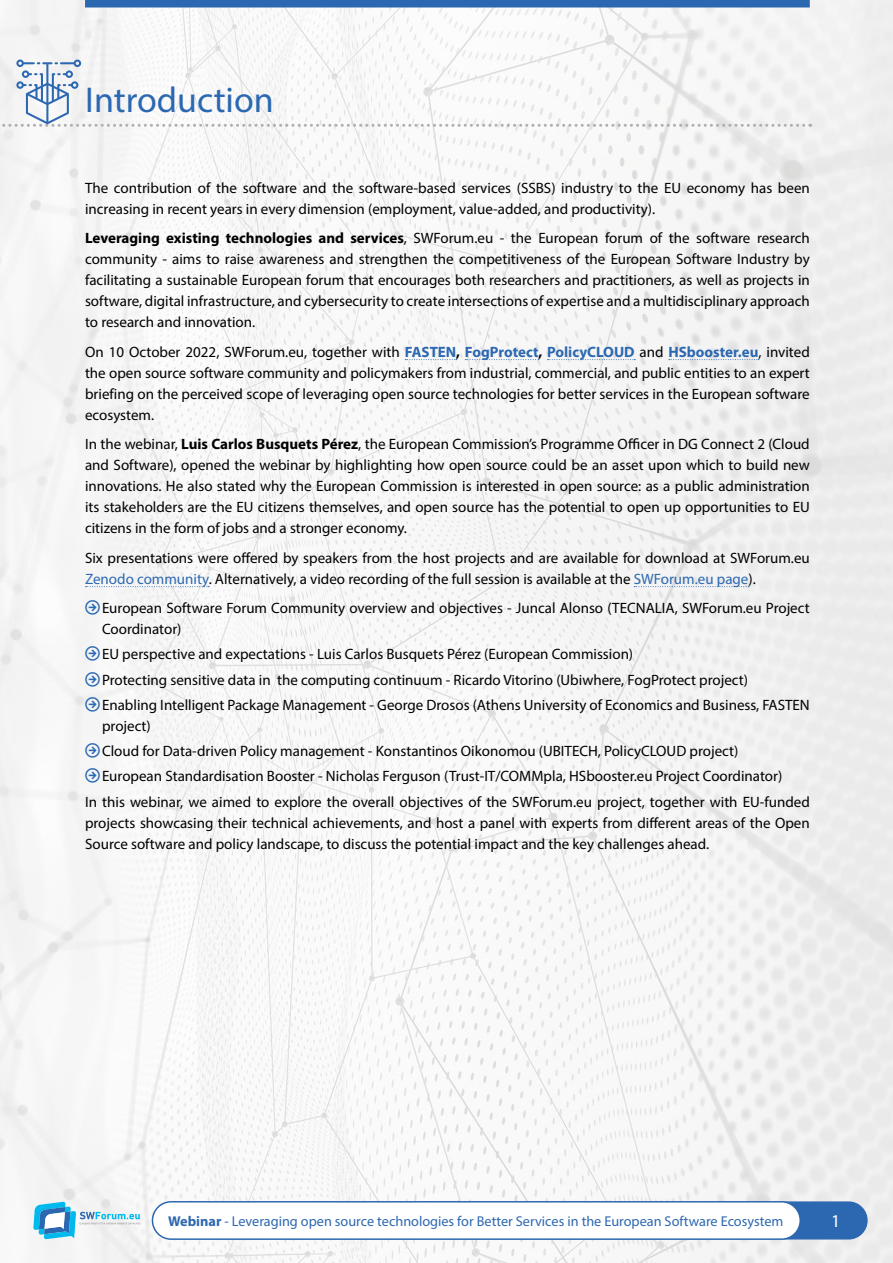
<style>
.page{position:relative;width:893px;height:1263px;background:#fff}
.page>*{position:absolute;margin:0;border:0;box-sizing:border-box;transform-origin:0 0}
.t1{font:36px "Myriad Pro";color:#2c68b1}
.t2{font:18px "Myriad Pro";color:#fff}
.t3{font:15px/21px "Myriad Pro";color:#000}
.t4{font:14.25px "Myriad Pro";color:#2c68b1}
.s1{font-weight:700}
.s2{font-weight:700;color:#2c68b1}
.s3{color:#2c68b1}
</style>
<div class="page">
<img style="left:0;top:0;width:893px;height:1263px">
<div style="left:85px;top:0;width:725px;height:8px;background:#2c68b1"></div>
<div style="left:768px;top:1202px;width:99px;height:37px;background:#2c68b1;border-radius:18px"></div>
<div style="left:767px;top:1201px;width:101px;height:38px;border:2px solid #2c68b1;border-radius:18px"></div>
<svg style="left:33px;top:1201px;width:107px;height:38px"></svg>
<div style="left:152px;top:1202px;width:648px;height:37px;background:#fff;border-radius:19px"></div>
<div style="left:152px;top:1201px;width:649px;height:39px;border:2px solid #2c68b1;border-radius:19px"></div>
<svg style="left:405px;top:359px;width:52px;height:1px"></svg>
<svg style="left:465px;top:359px;width:74px;height:1px"></svg>
<svg style="left:548px;top:359px;width:87px;height:1px"></svg>
<svg style="left:669px;top:359px;width:90px;height:1px"></svg>
<svg style="left:85px;top:586px;width:124px;height:1px"></svg>
<svg style="left:634px;top:586px;width:115px;height:1px"></svg>
<svg style="left:0;top:60px;width:804px;height:67px"></svg>
<svg style="left:85px;top:600px;width:15px;height:15px"></svg>
<svg style="left:85px;top:646px;width:15px;height:15px"></svg>
<svg style="left:85px;top:672px;width:15px;height:14px"></svg>
<svg style="left:85px;top:697px;width:15px;height:14px"></svg>
<svg style="left:85px;top:743px;width:15px;height:15px"></svg>
<svg style="left:85px;top:768px;width:15px;height:15px"></svg>
<h1 class="t1" style="left:85px;top:78px;width:190px">Introduction</h1>
<p class="t3" style="left:85px;top:177px;width:726px">The contribution of the software and the software-based services (SSBS) industry to the EU economy has been increasing in recent years in every dimension (employment, value-added, and productivity).</p>
<p class="t3" style="left:85px;top:227px;width:726px;text-align:justify"><span class="s1">Leveraging existing technologies and services</span>, SWForum.eu - the European forum of the software research community - aims to raise awareness and strengthen the competitiveness of the European Software Industry by facilitating a sustainable European forum that encourages both researchers and practitioners, as well as projects in software, digital infrastructure, and cybersecurity to create intersections of expertise and a multidisciplinary approach to research and innovation.</p>
<p class="t3" style="left:85px;top:341px;width:726px;text-align:justify">On 10 October 2022, SWForum.eu, together with <span class="s2">FASTEN</span><span class="s1">,</span> <span class="s2">FogProtect</span><span class="s1">,</span> <span class="s2">PolicyCLOUD</span> and <span class="s2">HSbooster.eu</span>, invited the open source software community and policymakers from industrial, commercial, and public entities to an expert briefing on the perceived scope of leveraging open source technologies for better services in the European software ecosystem.</p>
<p class="t3" style="left:85px;top:433px;width:726px;text-align:justify">In the webinar, <span class="s1">Luis Carlos Busquets Pérez</span>, the European Commission’s Programme Officer in DG Connect 2 (Cloud and Software), opened the webinar by highlighting how open source could be an asset upon which to build new innovations. He also stated why the European Commission is interested in open source: as a public administration its stakeholders are the EU citizens themselves, and open source has the potential to open up opportunities to EU citizens in the form of jobs and a stronger economy.</p>
<p class="t3" style="left:85px;top:547px;width:726px">Six presentations were offered by speakers from the host projects and are available for download at SWForum.eu<br><span class="s3">Zenodo community</span>. Alternatively, a video recording of the full session is available at the <span class="s3">SWForum.eu page</span>).</p>
<p class="t3" style="left:102px;top:597px;width:709px">European Software Forum Community overview and objectives - Juncal Alonso (TECNALIA, SWForum.eu Project<br>Coordinator)</p>
<p class="t3" style="left:102px;top:641px;width:709px;line-height:25.2px">EU perspective and expectations - Luis Carlos Busquets Pérez (European Commission)<br>Protecting sensitive data in the computing continuum - Ricardo Vitorino (Ubiwhere, FogProtect project)<br>Enabling Intelligent Package Management - George Drosos (Athens University of Economics and Business, FASTEN</p>
<p class="t3" style="left:102px;top:715px;width:50px">project)</p>
<p class="t3" style="left:102px;top:740px;width:638px">Cloud for Data-driven Policy management - Konstantinos Oikonomou (UBITECH, PolicyCLOUD project)</p>
<p class="t3" style="left:102px;top:766px;width:682px">European Standardisation Booster - Nicholas Ferguson (Trust-IT/COMMpla, HSbooster.eu Project Coordinator)</p>
<p class="t3" style="left:85px;top:791px;width:726px">In this webinar, we aimed to explore the overall objectives of the SWForum.eu project, together with EU-funded</p>
<p class="t3" style="left:85px;top:812px;width:726px">projects showcasing their technical achievements, and host a panel with experts from different areas of the Open<br>Source software and policy landscape, to discuss the potential impact and the key challenges ahead.</p>
<p class="t4" style="left:168px;top:1212px;width:617px"><span class="s1">Webinar</span> - Leveraging open source technologies for Better Services in the European Software Ecosystem</p>
<p class="t2" style="left:831px;top:1210px;width:11px">1</p>
</div>
